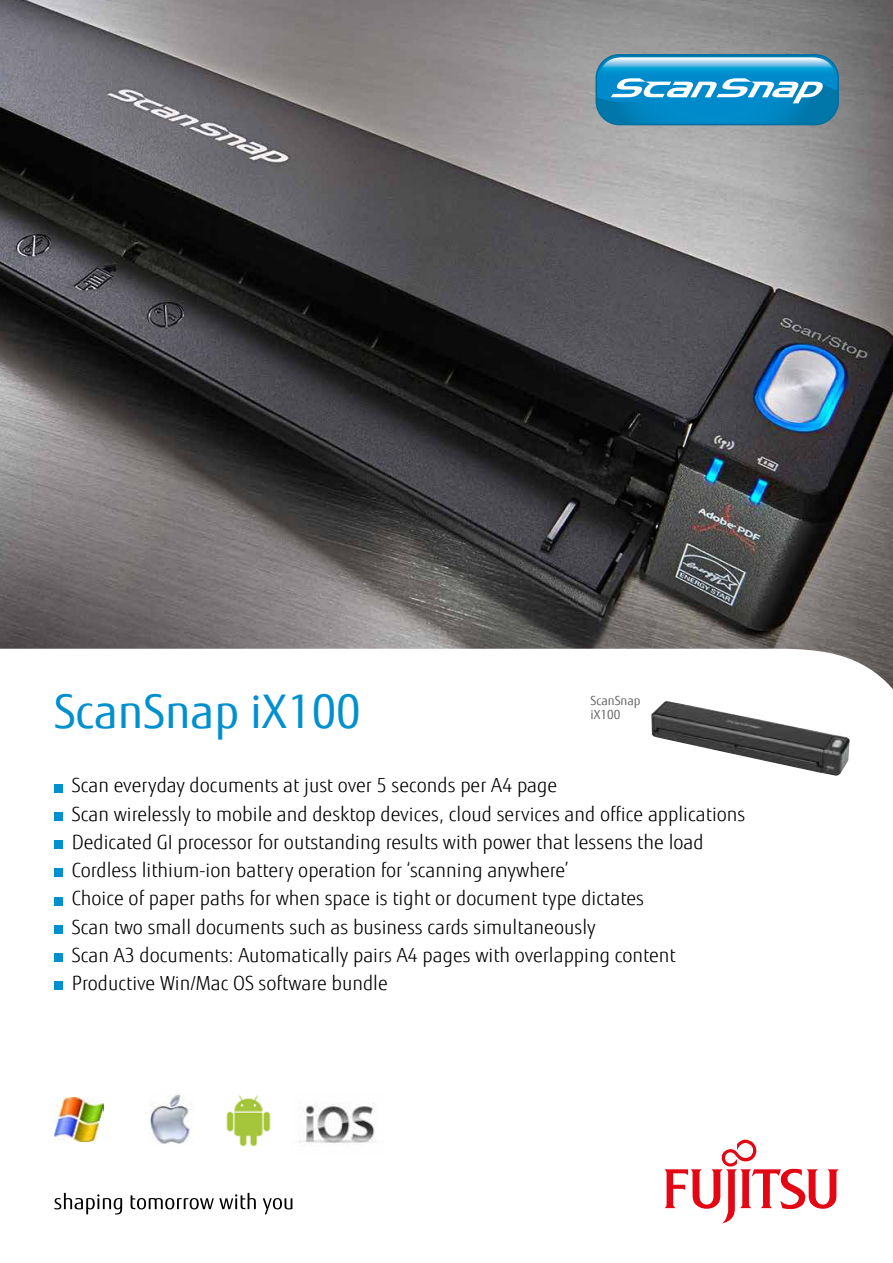
<style>
.page{position:relative;width:893px;height:1263px;background:#fff}
.page>*{position:absolute;margin:0;border:0;box-sizing:border-box;transform-origin:0 0}
.t1{font:46.5px "Fujitsu Sans";color:#0190cf}
.t2{font:300 19.5px/28.2px "Fujitsu Sans";color:#000}
.t3{font:12.6px/14.7px "Fujitsu Sans";color:#000}
</style>
<div class="page">
<img style="left:0;top:0;width:893px;height:649px">
<svg style="left:54px;top:1193px;width:68px;height:21px"></svg>
<svg style="left:131px;top:1193px;width:125px;height:16px"></svg>
<svg style="left:263px;top:1198px;width:29px;height:16px"></svg>
<svg style="left:664px;top:1139px;width:175px;height:84px"></svg>
<div style="left:595px;top:54px;width:244px;height:71px;background:#006fa1;border-radius:24px"></div>
<svg style="left:597px;top:56px;width:240px;height:68px;background:#36a0d0"></svg>
<img style="left:651px;top:701px;width:199px;height:75px">
<img style="left:299px;top:1103px;width:77px;height:42px">
<img style="left:150px;top:1093px;width:41px;height:51px">
<img style="left:226px;top:1095px;width:45px;height:52px">
<img style="left:54px;top:1098px;width:49px;height:43px">
<div style="left:54px;top:784px;width:9px;height:8px;background:#0190cf"></div>
<div style="left:54px;top:812px;width:9px;height:8px;background:#0190cf"></div>
<div style="left:54px;top:840px;width:9px;height:9px;background:#0190cf"></div>
<div style="left:54px;top:868px;width:9px;height:9px;background:#0190cf"></div>
<div style="left:54px;top:897px;width:9px;height:8px;background:#0190cf"></div>
<div style="left:54px;top:925px;width:9px;height:8px;background:#0190cf"></div>
<div style="left:54px;top:953px;width:9px;height:9px;background:#0190cf"></div>
<div style="left:54px;top:981px;width:9px;height:9px;background:#0190cf"></div>
<h1 class="t1" style="left:54px;top:684px;width:308px">ScanSnap iX100</h1>
<p class="t3" style="left:591px;top:693px;width:51px">ScanSnap iX100</p>
<p class="t2" style="left:72px;top:771px;width:675px">Scan everyday documents at just over 5 seconds per A4 page<br>Scan wirelessly to mobile and desktop devices, cloud services and office applications Dedicated GI processor for outstanding results with power that lessens the load Cordless lithium-ion battery operation for ‘scanning anywhere’<br>Choice of paper paths for when space is tight or document type dictates<br>Scan two small documents such as business cards simultaneously<br>Scan A3 documents: Automatically pairs A4 pages with overlapping content Productive Win/Mac OS software bundle</p>
</div>
